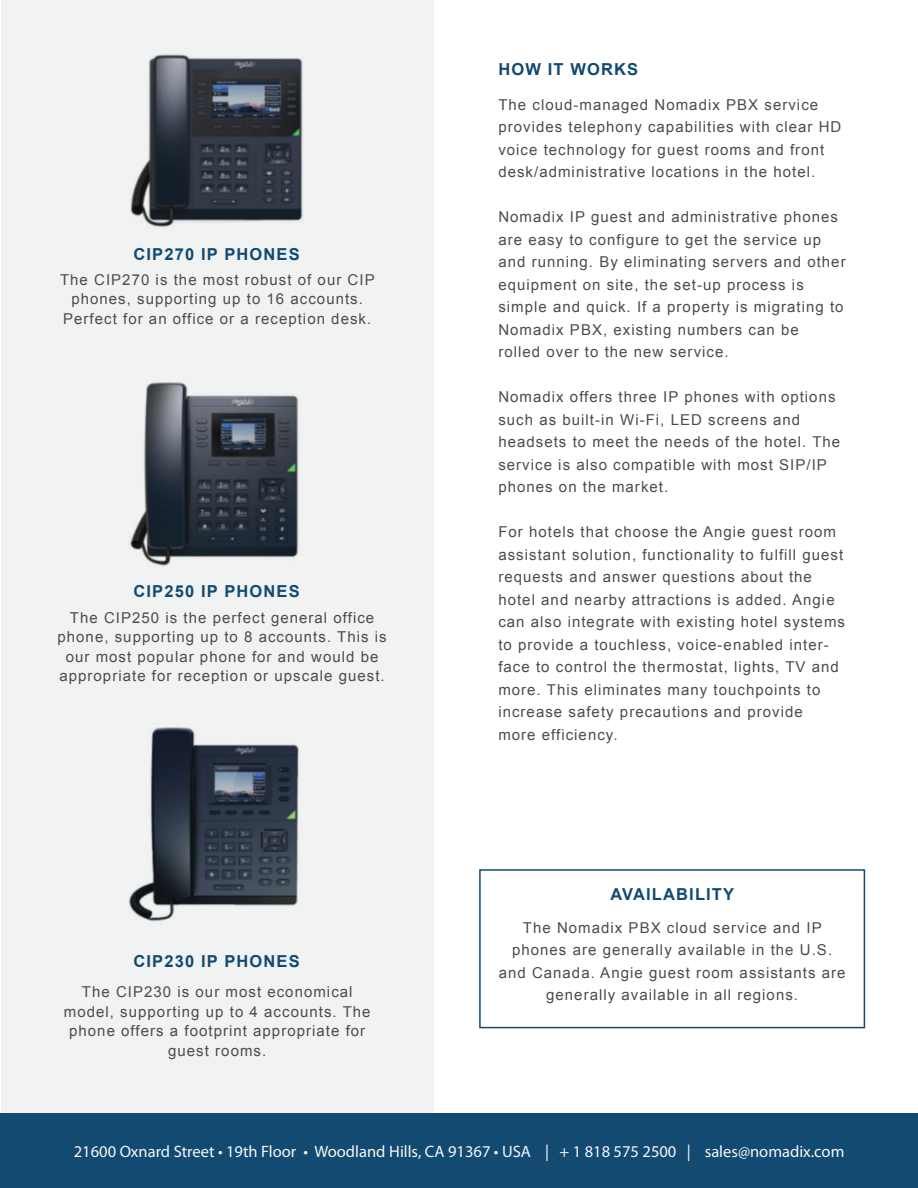
<style>
.page{position:relative;width:918px;height:1188px;background:#fff}
.page>*{position:absolute;margin:0;border:0;box-sizing:border-box;transform-origin:0 0}
.t1{font:16.5px "Myriad Pro";color:#f5f7f9}
.t2{font:700 16.5px "Arial";letter-spacing:.07em;color:#124a71}
.t3{font:15px/22.5px "Arial";letter-spacing:.07em;color:#4b4c4c}
</style>
<div class="page">
<div style="left:1px;top:0;width:433px;height:1188px;background:#f1f3f3"></div>
<div style="left:0;top:1114px;width:918px;height:74px;background:#124a71"></div>
<img style="left:130px;top:54px;width:173px;height:173px">
<img style="left:129px;top:382px;width:170px;height:184px">
<img style="left:129px;top:727px;width:170px;height:195px">
<div style="left:479px;top:869px;width:386px;height:159px;border:2px solid #124a71"></div>
<p class="t2" style="left:134px;top:243px;width:168px">CIP270 IP PHONES</p>
<p class="t3" style="left:60px;top:270px;width:316px;line-height:19.5px;text-align:center">The CIP270 is the most robust of our CIP phones, supporting up to 16 accounts.<br>Perfect for an office or a reception desk.</p>
<p class="t2" style="left:134px;top:580px;width:168px">CIP250 IP PHONES</p>
<p class="t3" style="left:58px;top:608px;width:331px;line-height:19.5px;text-align:center">The CIP250 is the perfect general office phone, supporting up to 8 accounts. This is our most popular phone for and would be appropriate for reception or upscale guest.</p>
<p class="t2" style="left:134px;top:950px;width:168px">CIP230 IP PHONES</p>
<p class="t3" style="left:64px;top:982px;width:308px;line-height:19.5px;text-align:center">The CIP230 is our most economical model, supporting up to 4 accounts. The phone offers a footprint appropriate for guest rooms.</p>
<p class="t2" style="left:498px;top:58px;width:141px">HOW IT WORKS</p>
<p class="t3" style="left:498px;top:93px;width:345px">The cloud-managed Nomadix PBX service provides telephony capabilities with clear HD voice technology for guest rooms and front desk/administrative locations in the hotel.</p>
<p class="t3" style="left:498px;top:206px;width:349px">Nomadix IP guest and administrative phones are easy to configure to get the service up and running. By eliminating servers and other equipment on site, the set-up process is simple and quick. If a property is migrating to Nomadix PBX, existing numbers can be<br>rolled over to the new service.</p>
<p class="t3" style="left:498px;top:386px;width:343px">Nomadix offers three IP phones with options such as built-in Wi-Fi, LED screens and headsets to meet the needs of the hotel. The service is also compatible with most SIP/IP phones on the market.</p>
<p class="t3" style="left:498px;top:521px;width:348px">For hotels that choose the Angie guest room assistant solution, functionality to fulfill guest requests and answer questions about the hotel and nearby attractions is added. Angie can also integrate with existing hotel systems to provide a touchless, voice-enabled inter&shy;face to control the thermostat, lights, TV and more. This eliminates many touchpoints to increase safety precautions and provide<br>more efficiency.</p>
<p class="t2" style="left:610px;top:883px;width:125px">AVAILABILITY</p>
<p class="t3" style="left:499px;top:916px;width:348px;text-align:center">The Nomadix PBX cloud service and IP phones are generally available in the U.S. and Canada. Angie guest room assistants are generally available in all regions.</p>
<p class="t1" style="left:74px;top:1142px;width:772px">21600 Oxnard Street • 19th Floor • Woodland Hills, CA 91367 • USA | + 1 818 575 2500 | sales@nomadix.com</p>
</div>
